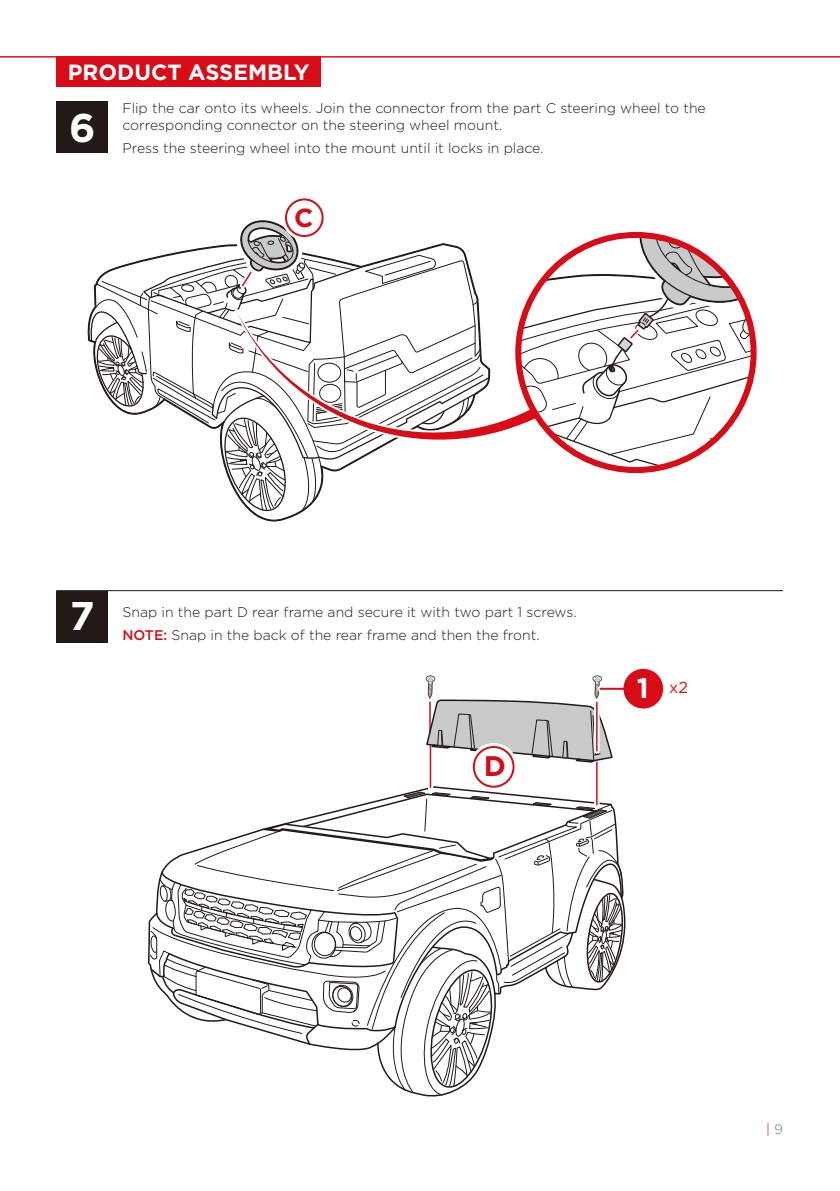
<style>
.page{position:relative;width:840px;height:1191px;background:#fff}
.page>*{position:absolute;margin:0;border:0;box-sizing:border-box;transform-origin:0 0}
.t1{font:700 40px "Gotham";color:#fff}
.t2{font:700 28.2px "Gotham";color:#d90b17}
.t3{font:700 26px "Gotham";color:#d90b17}
.t4{font:700 22px "Gotham";color:#fff}
.t5{font:16px "Gotham";color:#d90b17}
.t6{font:300 14px/22.8px "Gotham";color:#231916}
.t7{font:300 13.8px "Gotham";color:#d90b17}
.s1{font-weight:500;color:#d90b17}
.s2{font-weight:700;font-size:28.2px;color:#fff}
.s3{font-weight:400;color:#9fa0a0}
</style>
<div class="page">
<div style="left:56px;top:57px;width:264px;height:30px;background:#d90b17"></div>
<hr style="left:0;top:56px;width:839px;height:1px;background:#d90b17">
<div style="left:56px;top:101px;width:52px;height:52px;background:#231916"></div>
<hr style="left:56px;top:590px;width:726px;height:1px;background:#231916">
<div style="left:56px;top:590px;width:52px;height:52px;background:#231916"></div>
<svg style="left:87px;top:198px;width:666px;height:315px"></svg>
<div style="left:515px;top:232px;width:241px;height:241px;border:6px solid #d90b17;border-radius:50%"></div>
<svg style="left:149px;top:675px;width:475px;height:420px"></svg>
<svg style="left:593px;top:702px;width:6px;height:49px"></svg>
<hr style="left:595px;top:702px;width:2px;height:49px;background:#d90b17">
<svg style="left:600px;top:686px;width:23px;height:6px"></svg>
<hr style="left:600px;top:688px;width:33px;height:2px;background:#d90b17">
<div style="left:623px;top:669px;width:39px;height:39px;background:#d90b17;border-radius:50%"></div>
<h3 class="t4" style="left:68px;top:58px;width:243px">PRODUCT ASSEMBLY</h3>
<h1 class="t1" style="left:69px;top:101px;width:28px">6</h1>
<p class="t6" style="left:122px;top:99px;width:584px;line-height:16.8px">Flip the car onto its wheels. Join the connector from the part C steering wheel to the corresponding connector on the steering wheel mount.</p>
<p class="t6" style="left:122px;top:136px;width:422px">Press the steering wheel into the mount until it locks in place.</p>
<h3 class="t3" style="left:294px;top:200px;width:21px">C</h3>
<h1 class="t1" style="left:70px;top:590px;width:26px">7</h1>
<p class="t6" style="left:122px;top:600px;width:455px">Snap in the part D rear frame and secure it with two part 1 screws.<br><span class="s1">NOTE:</span> Snap in the back of the rear frame and then the front.</p>
<h2 class="t2" style="left:483px;top:747px;width:24px">D</h2>
<p class="t5" style="left:636px;top:677px;width:53px"><span class="s2">1</span> x2</p>
<p class="t7" style="left:765px;top:1120px;width:19px">| <span class="s3">9</span></p>
</div>
